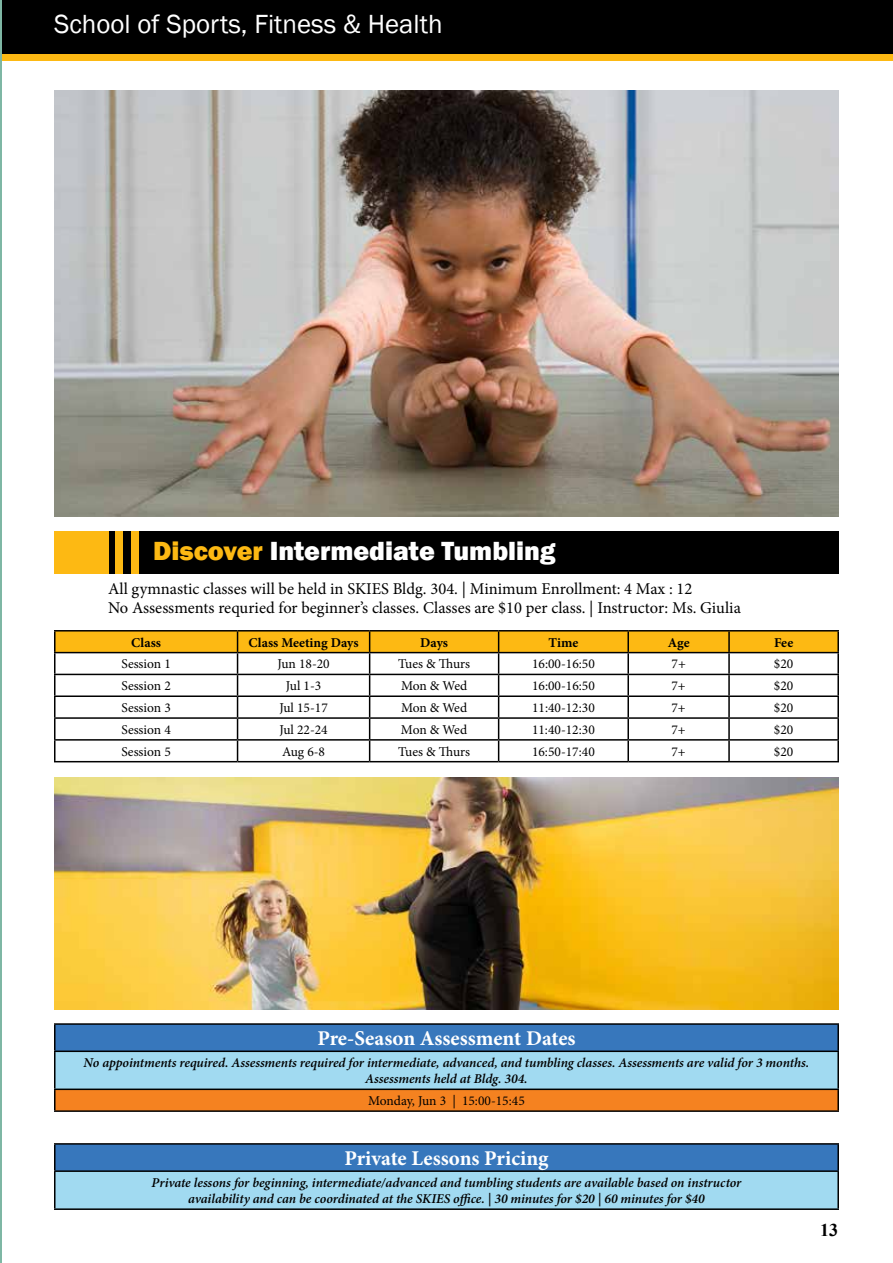
<style>
.page{position:relative;width:893px;height:1263px;background:#fff}
.page>*{position:absolute;margin:0;border:0;box-sizing:border-box;transform-origin:0 0}
.t1{font:27px "Franklin Gothic";color:#fff}
.t2{font:800 27px "Franklin Gothic";color:#fff}
.t3{font:700 21px "Minion Pro";color:#fff}
.t4{font:700 18px "Times New Roman";color:#000}
.t5{font:16.5px/19.8px "Minion Pro";color:#000}
.t6{font:italic 600 13.5px/16.2px "Minion Pro";letter-spacing:-.005em;color:#000;text-align:center}
.t7{font:13.5px "Minion Pro";color:#000}
.t8{font:700 13.5px "Minion Pro";color:#000}
.s1{color:#fdb913}
</style>
<div class="page">
<div style="left:0;top:0;width:893px;height:54px;background:#000"></div>
<div style="left:0;top:54px;width:893px;height:6px;background:#fdb913"></div>
<div style="left:108px;top:531px;width:8px;height:42px;background:#000"></div>
<div style="left:123px;top:531px;width:8px;height:42px;background:#000"></div>
<div style="left:139px;top:531px;width:700px;height:42px;background:#000"></div>
<div style="left:54px;top:531px;width:54px;height:42px;background:#fdb913"></div>
<div style="left:116px;top:531px;width:7px;height:42px;background:#fdb913"></div>
<div style="left:131px;top:531px;width:8px;height:42px;background:#fdb913"></div>
<div style="left:55px;top:1024px;width:783px;height:27px;background:#3777bc"></div>
<div style="left:55px;top:1051px;width:783px;height:38px;background:#a1daf1"></div>
<div style="left:55px;top:1089px;width:783px;height:22px;background:#f58220"></div>
<hr style="left:54px;top:1023px;width:785px;height:2px;background:#000">
<hr style="left:54px;top:1025px;width:2px;height:25px;background:#000">
<hr style="left:837px;top:1025px;width:2px;height:25px;background:#000">
<hr style="left:54px;top:1050px;width:785px;height:2px;background:#000">
<hr style="left:54px;top:1052px;width:2px;height:36px;background:#000">
<hr style="left:837px;top:1052px;width:2px;height:36px;background:#000">
<hr style="left:54px;top:1088px;width:785px;height:2px;background:#000">
<hr style="left:54px;top:1090px;width:2px;height:20px;background:#000">
<hr style="left:837px;top:1090px;width:2px;height:20px;background:#000">
<hr style="left:54px;top:1110px;width:785px;height:2px;background:#000">
<div style="left:55px;top:1144px;width:783px;height:27px;background:#3777bc"></div>
<div style="left:55px;top:1171px;width:783px;height:38px;background:#a1daf1"></div>
<hr style="left:54px;top:1143px;width:785px;height:2px;background:#000">
<hr style="left:54px;top:1145px;width:2px;height:25px;background:#000">
<hr style="left:837px;top:1145px;width:2px;height:25px;background:#000">
<hr style="left:54px;top:1170px;width:785px;height:2px;background:#000">
<hr style="left:54px;top:1172px;width:2px;height:36px;background:#000">
<hr style="left:837px;top:1172px;width:2px;height:36px;background:#000">
<hr style="left:54px;top:1208px;width:785px;height:2px;background:#000">
<img style="left:54px;top:90px;width:785px;height:426px">
<hr style="left:54px;top:630px;width:184px;height:1px;background:#000">
<hr style="left:54px;top:631px;width:2px;height:21px;background:#000">
<hr style="left:238px;top:630px;width:132px;height:1px;background:#000">
<hr style="left:370px;top:630px;width:129px;height:1px;background:#000">
<hr style="left:499px;top:630px;width:129px;height:1px;background:#000">
<hr style="left:628px;top:630px;width:101px;height:1px;background:#000">
<hr style="left:729px;top:630px;width:110px;height:1px;background:#000">
<hr style="left:837px;top:631px;width:2px;height:21px;background:#000">
<hr style="left:54px;top:652px;width:184px;height:1px;background:#000">
<hr style="left:54px;top:653px;width:2px;height:21px;background:#000">
<hr style="left:729px;top:652px;width:110px;height:1px;background:#000">
<hr style="left:837px;top:653px;width:2px;height:21px;background:#000">
<hr style="left:54px;top:674px;width:184px;height:1px;background:#000">
<hr style="left:54px;top:675px;width:2px;height:20px;background:#000">
<hr style="left:729px;top:674px;width:110px;height:1px;background:#000">
<hr style="left:837px;top:675px;width:2px;height:20px;background:#000">
<hr style="left:54px;top:695px;width:184px;height:2px;background:#000">
<hr style="left:54px;top:697px;width:2px;height:20px;background:#000">
<hr style="left:729px;top:695px;width:110px;height:2px;background:#000">
<hr style="left:837px;top:697px;width:2px;height:20px;background:#000">
<hr style="left:54px;top:717px;width:184px;height:2px;background:#000">
<hr style="left:54px;top:719px;width:2px;height:20px;background:#000">
<hr style="left:729px;top:717px;width:110px;height:2px;background:#000">
<hr style="left:837px;top:719px;width:2px;height:20px;background:#000">
<hr style="left:54px;top:739px;width:184px;height:2px;background:#000">
<hr style="left:54px;top:741px;width:2px;height:20px;background:#000">
<svg style="left:55px;top:631px;width:783px;height:130px"></svg>
<hr style="left:628px;top:739px;width:101px;height:2px;background:#000">
<hr style="left:627px;top:741px;width:2px;height:20px;background:#000">
<hr style="left:729px;top:739px;width:110px;height:2px;background:#000">
<hr style="left:728px;top:741px;width:2px;height:20px;background:#000">
<hr style="left:837px;top:741px;width:2px;height:20px;background:#000">
<hr style="left:54px;top:761px;width:184px;height:1px;background:#000">
<hr style="left:238px;top:761px;width:132px;height:1px;background:#000">
<hr style="left:370px;top:761px;width:129px;height:1px;background:#000">
<hr style="left:499px;top:761px;width:129px;height:1px;background:#000">
<hr style="left:628px;top:761px;width:101px;height:1px;background:#000">
<hr style="left:729px;top:761px;width:110px;height:1px;background:#000">
<img style="left:54px;top:778px;width:785px;height:232px">
<hr style="left:0;top:0;width:1px;height:1263px;background:#7eb7a4">
<h1 class="t1" style="left:54px;top:7px;width:390px">School of Sports, Fitness &amp; Health</h1>
<h1 class="t2" style="left:153px;top:534px;width:404px"><span class="s1">Discover</span> Intermediate Tumbling</h1>
<p class="t5" style="left:108px;top:578px;width:634px">All gymnastic classes will be held in SKIES Bldg. 304. | Minimum Enrollment: 4 Max : 12<br>No Assessments requried for beginner’s classes. Classes are $10 per class. | Instructor: Ms. Giulia</p>
<p class="t8" style="left:131px;top:633px;width:31px">Class</p>
<p class="t8" style="left:249px;top:633px;width:111px">Class Meeting Days</p>
<p class="t8" style="left:420px;top:633px;width:29px">Days</p>
<p class="t8" style="left:549px;top:633px;width:31px">Time</p>
<p class="t8" style="left:668px;top:633px;width:23px">Age</p>
<p class="t8" style="left:774px;top:633px;width:21px">Fee</p>
<p class="t7" style="left:121px;top:655px;width:51px">Session 1</p>
<p class="t7" style="left:277px;top:655px;width:54px">Jun 18-20</p>
<p class="t7" style="left:398px;top:655px;width:73px">Tues &amp; Thurs</p>
<p class="t7" style="left:532px;top:655px;width:64px">16:00-16:50</p>
<p class="t7" style="left:671px;top:655px;width:16px">7+</p>
<p class="t7" style="left:774px;top:655px;width:21px">$20</p>
<p class="t7" style="left:121px;top:677px;width:51px">Session 2</p>
<p class="t7" style="left:286px;top:677px;width:37px">Jul 1-3</p>
<p class="t7" style="left:401px;top:677px;width:68px">Mon &amp; Wed</p>
<p class="t7" style="left:532px;top:677px;width:64px">16:00-16:50</p>
<p class="t7" style="left:671px;top:677px;width:16px">7+</p>
<p class="t7" style="left:774px;top:677px;width:21px">$20</p>
<p class="t7" style="left:121px;top:699px;width:51px">Session 3</p>
<p class="t7" style="left:279px;top:699px;width:50px">Jul 15-17</p>
<p class="t7" style="left:401px;top:699px;width:68px">Mon &amp; Wed</p>
<p class="t7" style="left:532px;top:699px;width:64px">11:40-12:30</p>
<p class="t7" style="left:671px;top:699px;width:16px">7+</p>
<p class="t7" style="left:774px;top:699px;width:21px">$20</p>
<p class="t7" style="left:121px;top:720px;width:51px">Session 4</p>
<p class="t7" style="left:279px;top:720px;width:50px">Jul 22-24</p>
<p class="t7" style="left:401px;top:720px;width:68px">Mon &amp; Wed</p>
<p class="t7" style="left:532px;top:720px;width:64px">11:40-12:30</p>
<p class="t7" style="left:671px;top:720px;width:16px">7+</p>
<p class="t7" style="left:774px;top:720px;width:21px">$20</p>
<p class="t7" style="left:121px;top:742px;width:51px">Session 5</p>
<p class="t7" style="left:282px;top:742px;width:45px">Aug 6-8</p>
<p class="t7" style="left:398px;top:742px;width:73px">Tues &amp; Thurs</p>
<p class="t7" style="left:532px;top:742px;width:64px">16:50-17:40</p>
<p class="t7" style="left:671px;top:742px;width:16px">7+</p>
<p class="t7" style="left:774px;top:742px;width:21px">$20</p>
<h2 class="t3" style="left:317px;top:1024px;width:260px">Pre-Season Assessment Dates</h2>
<p class="t6" style="left:84px;top:1054px;width:727px">No appointments required. Assessments required for intermediate, advanced, and tumbling classes. Assessments are valid for 3 months.<br>Assessments held at Bldg. 304.</p>
<p class="t7" style="left:368px;top:1092px;width:158px">Monday, Jun 3 | 15:00-15:45</p>
<h2 class="t3" style="left:344px;top:1144px;width:205px">Private Lessons Pricing</h2>
<p class="t6" style="left:152px;top:1174px;width:591px">Private lessons for beginning, intermediate/advanced and tumbling students are available based on instructor availability and can be coordinated at the SKIES office. | 30 minutes for $20 | 60 minutes for $40</p>
<h3 class="t4" style="left:820px;top:1217px;width:19px">13</h3>
</div>
